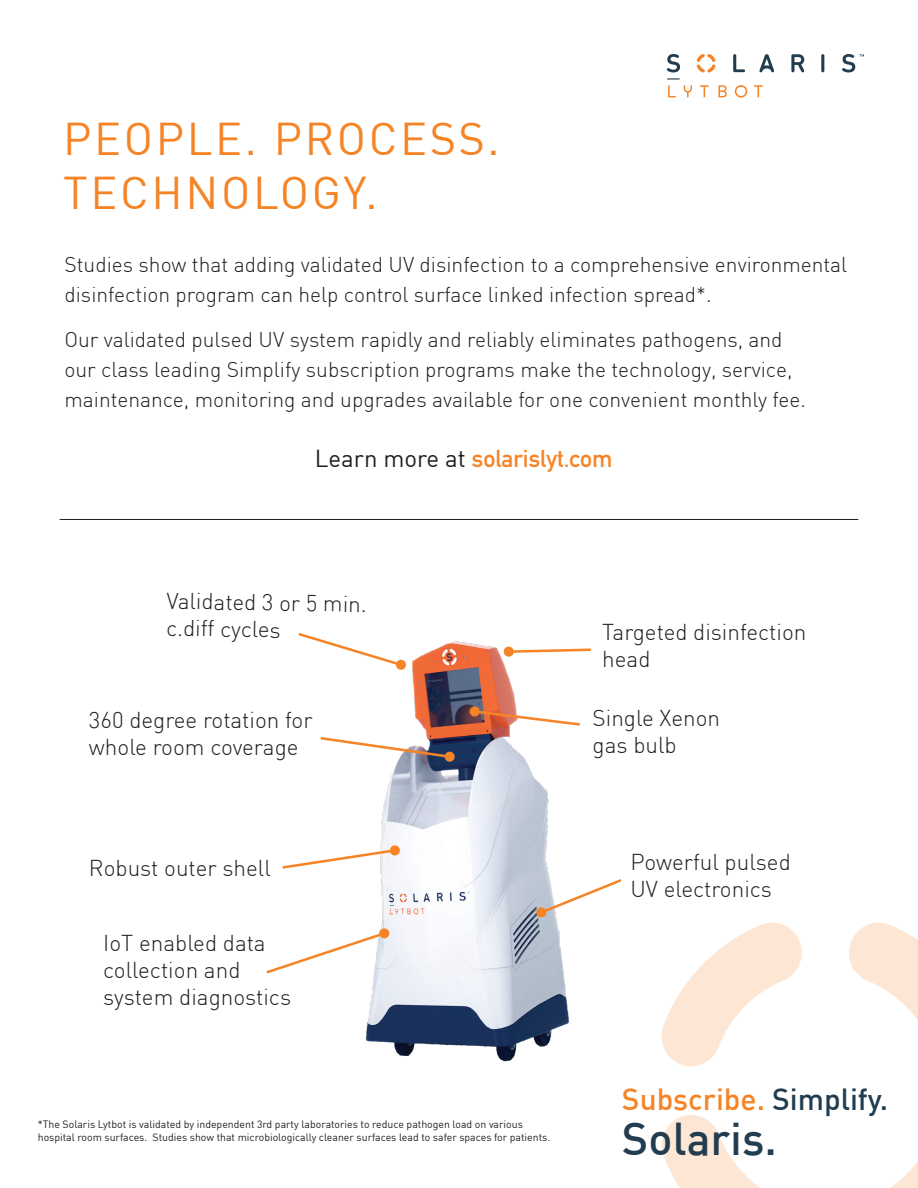
<style>
.page{position:relative;width:918px;height:1188px;background:#fff}
.page>*{position:absolute;margin:0;border:0;box-sizing:border-box;transform-origin:0 0}
.t1{font:45px "DIN";letter-spacing:.06em;color:#f58427}
.t2{font:500 45px "DIN";color:#223d50}
.t3{font:500 30px "DIN";color:#f58427}
.t4{font:700 24px "DIN Alternate";color:#f58427}
.t5{font:300 22.5px/27px "DIN";color:#231f20}
.t6{font:300 21px/30px "DIN";color:#231f20}
.t7{font:10.5px/12.6px "DIN";color:#231f20}
.s1{font-family:"DIN";font-weight:400;color:#231f20}
.s2{color:#223d50}
</style>
<div class="page">
<svg style="left:661px;top:1115px;width:99px;height:73px"></svg>
<svg style="left:849px;top:922px;width:69px;height:98px"></svg>
<svg style="left:661px;top:922px;width:141px;height:144px"></svg>
<svg style="left:890px;top:1161px;width:28px;height:27px"></svg>
<img style="left:366px;top:641px;width:203px;height:421px">
<svg style="left:266px;top:928px;width:124px;height:48px"></svg>
<svg style="left:282px;top:845px;width:118px;height:25px"></svg>
<svg style="left:503px;top:646px;width:88px;height:11px"></svg>
<svg style="left:320px;top:735px;width:133px;height:25px"></svg>
<svg style="left:444px;top:751px;width:11px;height:11px"></svg>
<svg style="left:469px;top:706px;width:111px;height:21px"></svg>
<svg style="left:538px;top:877px;width:84px;height:39px"></svg>
<div style="left:536px;top:907px;width:11px;height:11px;background:#f58427;border-radius:50%"></div>
<svg style="left:298px;top:633px;width:109px;height:37px"></svg>
<svg style="left:667px;top:54px;width:13px;height:18px"></svg>
<hr style="left:821px;top:54px;width:3px;height:18px;background:#223d50;border-radius:2px">
<svg style="left:791px;top:54px;width:13px;height:18px"></svg>
<svg style="left:759px;top:54px;width:15px;height:18px"></svg>
<svg style="left:842px;top:54px;width:22px;height:18px"></svg>
<svg style="left:697px;top:54px;width:19px;height:18px"></svg>
<svg style="left:733px;top:54px;width:12px;height:18px"></svg>
<svg style="left:700px;top:85px;width:9px;height:13px"></svg>
<svg style="left:718px;top:85px;width:9px;height:12px"></svg>
<svg style="left:754px;top:85px;width:9px;height:13px"></svg>
<svg style="left:735px;top:85px;width:12px;height:13px"></svg>
<svg style="left:667px;top:78px;width:25px;height:20px"></svg>
<hr style="left:60px;top:519px;width:798px;height:1px;background:#231f20">
<p class="t1" style="left:63px;top:111px;width:438px">PEOPLE. PROCESS.</p>
<p class="t1" style="left:63px;top:165px;width:316px">TECHNOLOGY.</p>
<p class="t6" style="left:64px;top:249px;width:784px">Studies show that adding validated UV disinfection to a comprehensive environmental disinfection program can help control surface linked infection spread*.</p>
<p class="t6" style="left:64px;top:324px;width:743px">Our validated pulsed UV system rapidly and reliably eliminates pathogens, and our class leading Simplify subscription programs make the technology, service, maintenance, monitoring and upgrades available for one convenient monthly fee.</p>
<p class="t4" style="left:315px;top:440px;width:299px"><span class="s1">Learn more at</span> solarislyt.com</p>
<p class="t5" style="left:167px;top:587px;width:202px;rotate:1deg">Validated 3 or 5 min. c.diff cycles</p>
<p class="t5" style="left:89px;top:706px;width:225px">360 degree rotation for whole room coverage</p>
<p class="t5" style="left:602px;top:619px;width:206px">Targeted disinfection head</p>
<p class="t5" style="left:593px;top:704px;width:129px">Single Xenon gas bulb</p>
<p class="t5" style="left:89px;top:854px;width:183px">Robust outer shell</p>
<p class="t5" style="left:630px;top:848px;width:162px">Powerful pulsed<br>UV electronics</p>
<p class="t5" style="left:103px;top:929px;width:189px">IoT enabled data collection and system diagnostics</p>
<p class="t7" style="left:38px;top:1118px;width:514px">*The Solaris Lytbot is validated by independent 3rd party laboratories to reduce pathogen load on various hospital room surfaces. Studies show that microbiologically cleaner surfaces lead to safer spaces for patients.</p>
<h2 class="t3" style="left:622px;top:1080px;width:268px">Subscribe. <span class="s2">Simplify.</span></h2>
<h1 class="t2" style="left:622px;top:1110px;width:157px">Solaris.</h1>
</div>
